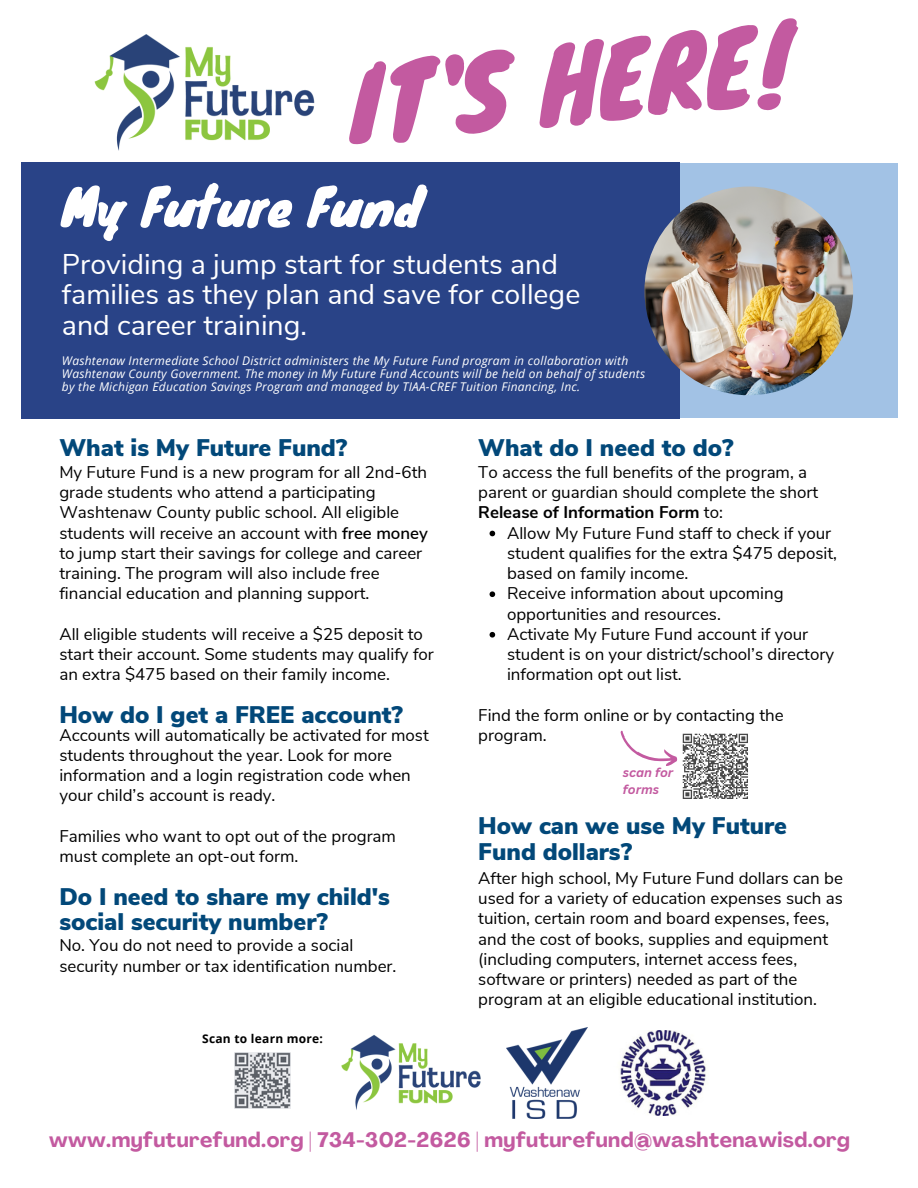
<style>
.page{position:relative;width:918px;height:1188px;background:#fff}
.page>*{position:absolute;margin:0;border:0;box-sizing:border-box;transform-origin:0 0}
.t1{font:97.2px "Knewave";color:#c35aa0}
.t2{font:51px "Knewave";color:#fff}
.t3{font:28.5px/30.3px "Nunito Sans";color:#fff}
.t4{font:900 24px/25.3px "Nunito Sans";color:#024879}
.t5{font:700 20.7px "Agrandir";letter-spacing:.02em;color:#c35aa0}
.t6{font:16.95px/20.2px "Nunito Sans";color:#000}
.t7{font:italic 700 12.6px "Canva Sans";color:#c35aa0}
.t8{font:italic 12px/13px "Open Sans";letter-spacing:.02em;color:#fff}
.t9{font:700 12px "Open Sans";letter-spacing:.02em;color:#000}
.s1{font-weight:600}
.s2{font-weight:700}
</style>
<div class="page">
<div style="left:22px;top:163px;width:658px;height:256px;background:#294387"></div>
<div style="left:680px;top:163px;width:218px;height:255px;background:#a2c2e5"></div>
<img style="left:644px;top:187px;width:209px;height:208px;border-radius:50%">
<img style="left:92px;top:34px;width:228px;height:129px">
<svg style="left:490px;top:531px;width:5px;height:5px"></svg>
<svg style="left:490px;top:591px;width:5px;height:6px"></svg>
<svg style="left:490px;top:632px;width:5px;height:6px"></svg>
<img style="left:341px;top:1034px;width:140px;height:76px">
<img style="left:507px;top:1028px;width:81px;height:91px">
<img style="left:620px;top:1031px;width:87px;height:84px">
<img style="left:235px;top:1052px;width:56px;height:56px">
<svg style="left:620px;top:730px;width:128px;height:69px"></svg>
<p class="t1" style="left:339px;top:28px;width:446px;rotate:-6deg">IT'S HERE!</p>
<p class="t2" style="left:62px;top:165px;width:362px">My Future Fund</p>
<p class="t3" style="left:62px;top:250px;width:520px">Providing a jump start for students and families as they plan and save for college and career training.</p>
<p class="t8" style="left:62px;top:354px;width:585px">Washtenaw Intermediate School District administers the My Future Fund program in collaboration with<br>Washtenaw County Government. The money in My Future Fund Accounts will be held on behalf of students by the Michigan Education Savings Program and managed by TIAA-CREF Tuition Financing, Inc.</p>
<p class="t4" style="left:59px;top:436px;width:290px">What is My Future Fund?</p>
<p class="t4" style="left:478px;top:436px;width:257px">What do I need to do?</p>
<p class="t6" style="left:59px;top:462px;width:370px">My Future Fund is a new program for all 2nd-6th grade students who attend a participating Washtenaw County public school. All eligible students will receive an account with <span class="s1">free money </span>to jump start their savings for college and career training. The program will also include free financial education and planning support.</p>
<p class="t6" style="left:59px;top:624px;width:376px">All eligible students will receive a $25 deposit to start their account. Some students may qualify for an extra $475 based on their family income.</p>
<p class="t4" style="left:59px;top:703px;width:345px">How do I get a FREE account?</p>
<p class="t6" style="left:59px;top:725px;width:371px">Accounts will automatically be activated for most students throughout the year. Look for more information and a login registration code when your child’s account is ready.</p>
<p class="t6" style="left:59px;top:826px;width:338px">Families who want to opt out of the program must complete an opt-out form.</p>
<p class="t4" style="left:59px;top:884px;width:332px">Do I need to share my child's social security number?</p>
<p class="t6" style="left:59px;top:936px;width:339px">No. You do not need to provide a social security number or tax identification number.</p>
<p class="t9" style="left:202px;top:1031px;width:122px">Scan to learn more:</p>
<p class="t6" style="left:478px;top:462px;width:341px">To access the full benefits of the program, a parent or guardian should complete the short<br><span class="s2">Release of Information Form</span> to:</p>
<p class="t6" style="left:507px;top:523px;width:332px">Allow My Future Fund staff to check if your student qualifies for the extra $475 deposit, based on family income.</p>
<p class="t6" style="left:507px;top:584px;width:278px">Receive information about upcoming opportunities and resources.</p>
<p class="t6" style="left:507px;top:624px;width:329px">Activate My Future Fund account if your student is on your district/school’s directory information opt out list.</p>
<p class="t6" style="left:478px;top:705px;width:307px">Find the form online or by contacting the program.</p>
<p class="t7" style="left:623px;top:764px;width:52px">scan for</p>
<p class="t7" style="left:623px;top:780px;width:37px">forms</p>
<p class="t4" style="left:478px;top:814px;width:310px">How can we use My Future<br>Fund dollars?</p>
<p class="t6" style="left:478px;top:868px;width:366px">After high school, My Future Fund dollars can be used for a variety of education expenses such as tuition, certain room and board expenses, fees, and the cost of books, supplies and equipment (including computers, internet access fees, software or printers) needed as part of the program at an eligible educational institution.</p>
<p class="t5" style="left:49px;top:1131px;width:802px">www.myfuturefund.org | 734-302-2626 | myfuturefund@washtenawisd.org</p>
</div>
